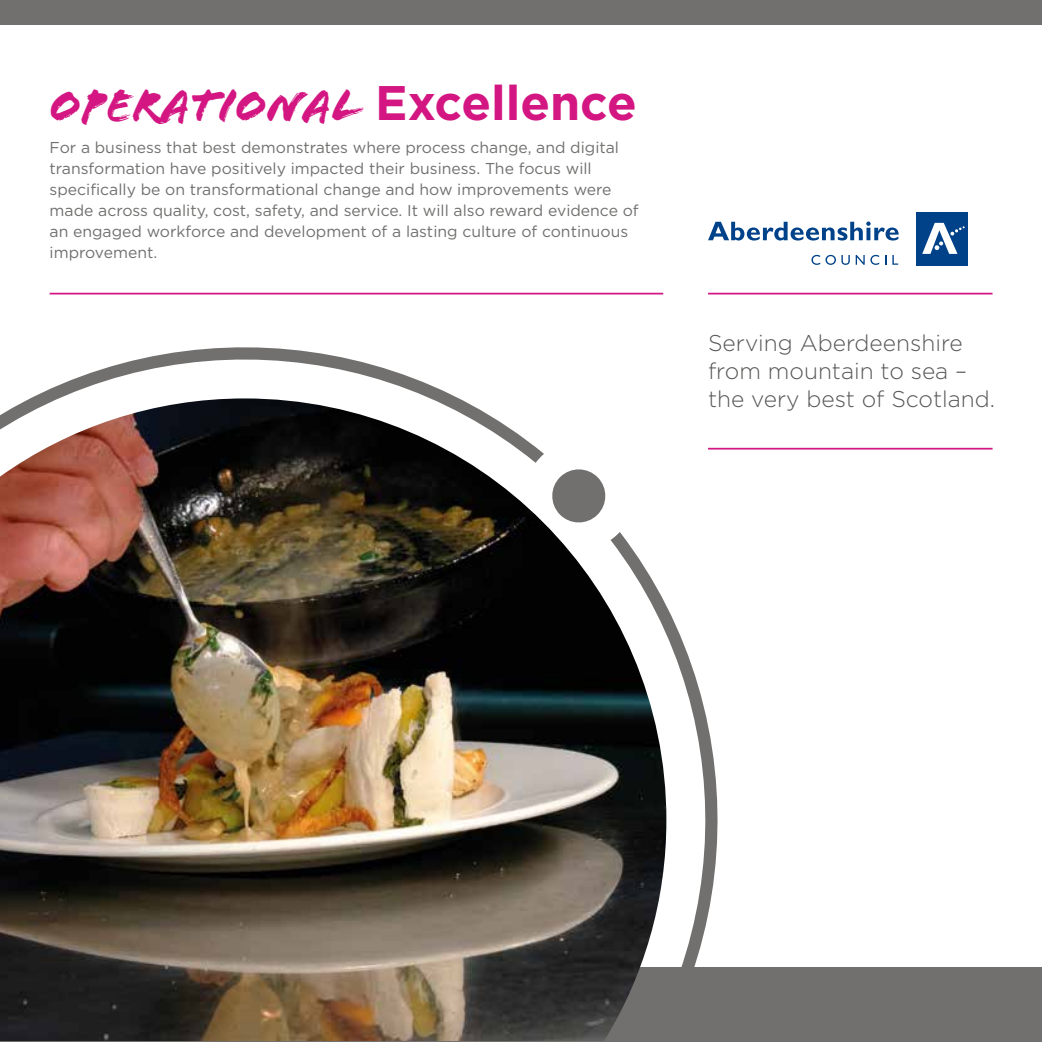
<style>
.page{position:relative;width:1042px;height:1042px;background:#fff}
.page>*{position:absolute;margin:0;border:0;box-sizing:border-box;transform-origin:0 0}
.t1{font:48.48px "Flood Std";color:#d31681}
.t2{font:300 22.75px/28px "Gotham";color:#575756}
.t3{font:15.75px/21px "Gotham";color:#71706f}
.s1{font-family:"Gotham";font-weight:700}
</style>
<div class="page">
<div style="left:0;top:0;width:1042px;height:25px;background:#71706f"></div>
<div style="left:0;top:967px;width:1042px;height:75px;background:#71706f"></div>
<svg style="left:31px;top:347px;width:733px;height:620px"></svg>
<img style="left:0;top:398px;width:666px;height:643px">
<hr style="left:708px;top:293px;width:284px;height:1px;background:#d31681">
<hr style="left:708px;top:448px;width:284px;height:1px;background:#d31681">
<div style="left:916px;top:212px;width:51px;height:53px;background:#004289"></div>
<svg style="left:922px;top:223px;width:42px;height:31px"></svg>
<svg style="left:708px;top:221px;width:191px;height:19px"></svg>
<svg style="left:811px;top:255px;width:53px;height:10px"></svg>
<svg style="left:870px;top:255px;width:9px;height:10px"></svg>
<svg style="left:892px;top:255px;width:6px;height:10px"></svg>
<hr style="left:50px;top:293px;width:613px;height:1px;background:#d31681">
<h1 class="t1" style="left:50px;top:77px;width:589px">OPERATIONAL <span class="s1">Excellence</span></h1>
<p class="t3" style="left:50px;top:137px;width:590px">For a business that best demonstrates where process change, and digital transformation have positively impacted their business. The focus will specifically be on transformational change and how improvements were made across quality, cost, safety, and service. It will also reward evidence of an engaged workforce and development of a lasting culture of continuous improvement.</p>
<h2 class="t2" style="left:708px;top:328px;width:289px">Serving Aberdeenshire from mountain to sea – the very best of Scotland.</h2>
</div>
